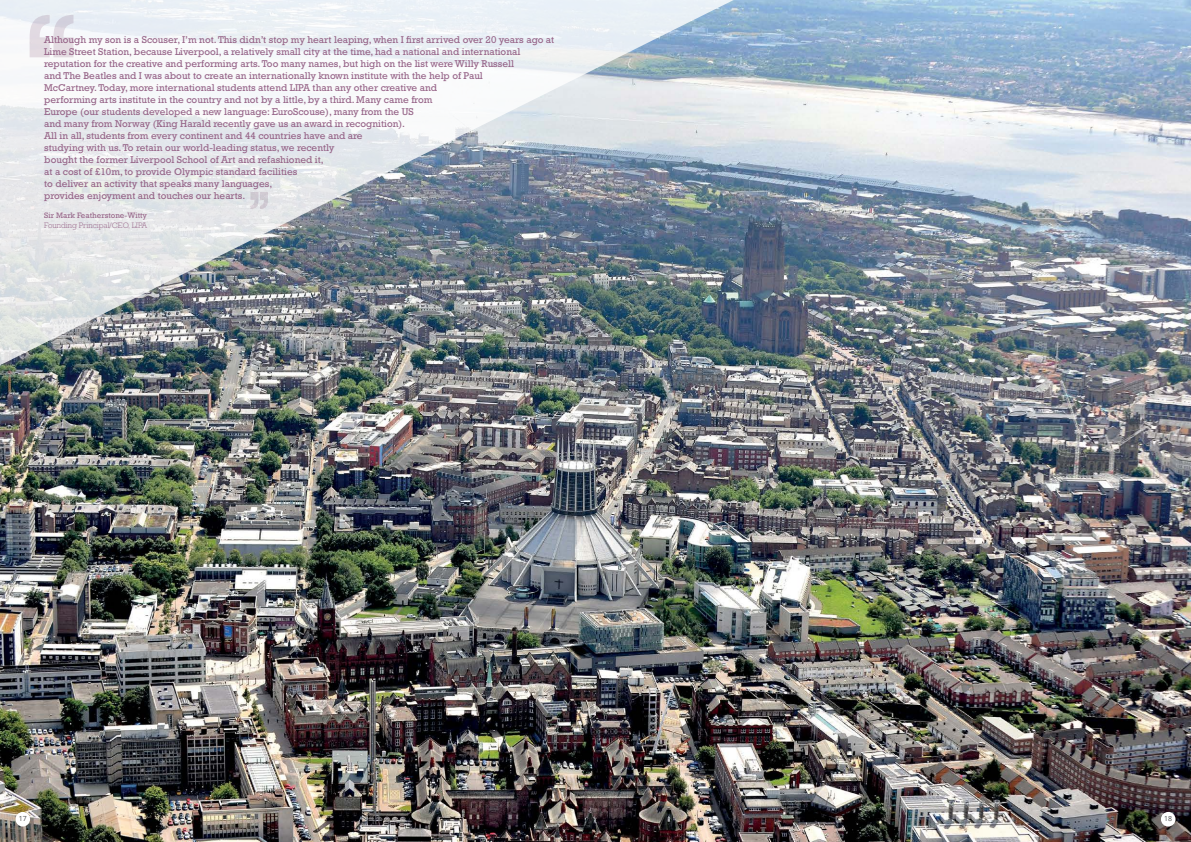
<style>
.page{position:relative;width:1191px;height:842px;background:#fff}
.page>*{position:absolute;margin:0;border:0;box-sizing:border-box;transform-origin:0 0}
.t1{font:10px/12px "Rockwell Std";color:#966488}
.t2{font:300 8px "Rockwell Std";color:#966488}
.t3{font:8px "Rockwell Std";color:#966488}
.t4{font:7px "Open Sans";color:#4d4d4f}
</style>
<div class="page">
<img style="left:0;top:0;width:1191px;height:842px">
<img style="left:0;top:0;width:750px;height:369px">
<svg style="left:30px;top:15px;width:43px;height:42px"></svg>
<svg style="left:250px;top:192px;width:18px;height:17px"></svg>
<div style="left:1161px;top:812px;width:14px;height:14px;background:#fff;border-radius:50%"></div>
<div style="left:15px;top:812px;width:15px;height:14px;background:#fff;border-radius:50%"></div>
<p class="t1" style="left:44px;top:33px;width:511px">Although my son is a Scouser, I’m not. This didn’t stop my heart leaping, when I first arrived over 20 years ago at Lime Street Station, because Liverpool, a relatively small city at the time, had a national and international reputation for the creative and performing arts. Too many names, but high on the list were Willy Russell<br>and The Beatles and I was about to create an internationally known institute with the help of Paul<br>McCartney. Today, more international students attend LIPA than any other creative and<br>performing arts institute in the country and not by a little, by a third. Many came from<br>Europe (our students developed a new language: EuroScouse), many from the US<br>and many from Norway (King Harald recently gave us an award in recognition).<br>All in all, students from every continent and 44 countries have and are<br>studying with us. To retain our world-leading status, we recently<br>bought the former Liverpool School of Art and refashioned it,<br>at a cost of £10m, to provide Olympic standard facilities<br>to deliver an activity that speaks many languages,<br>provides enjoyment and touches our hearts.</p>
<p class="t3" style="left:44px;top:211px;width:104px">Sir Mark Featherstone-Witty</p>
<p class="t2" style="left:44px;top:220px;width:104px">Founding Principal/CEO, LIPA</p>
<p class="t4" style="left:19px;top:814px;width:10px">17</p>
<p class="t4" style="left:1164px;top:814px;width:10px">18</p>
</div>
